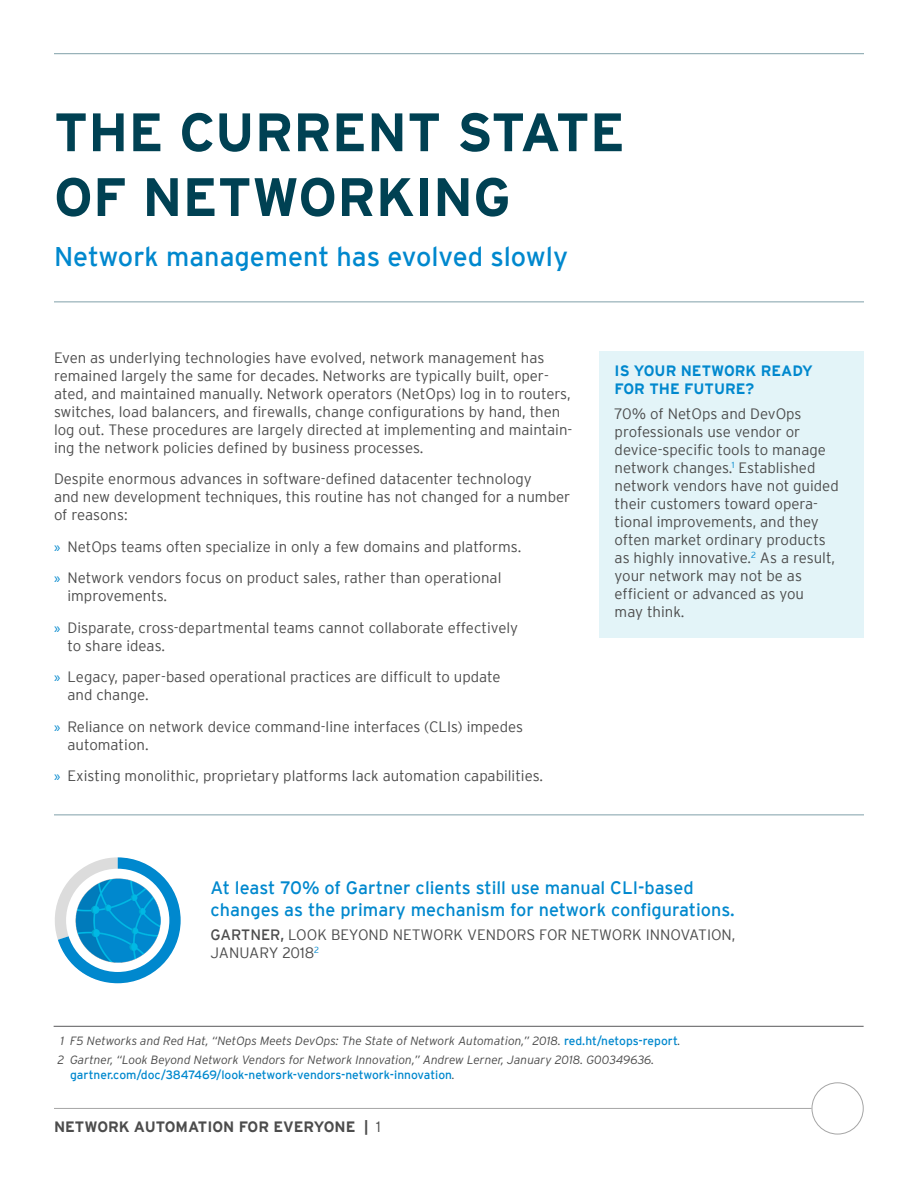
<style>
.page{position:relative;width:918px;height:1188px;background:#fff}
.page>*{position:absolute;margin:0;border:0;box-sizing:border-box;transform-origin:0 0}
.t1{font:700 54px/64.8px "Interstate";color:#004153}
.t2{font:27px "Interstate";color:#0088ce}
.t3{font:18px/21.6px "Interstate";color:#0088ce}
.t4{font:300 15px/18px "Interstate";color:#4c4c4c}
.t5{font:700 15px/18px "Interstate";color:#0088ce}
.t6{font:700 15px "Interstate";color:#4c4c4c}
.t7{font:italic 300 12px/19.5px "Interstate";color:#4c4c4c}
.t8{font:12px "Interstate";color:#0088ce}
.s1{font-family:"Myriad Pro";font-weight:400;color:#0088ce}
.s2{font-weight:400}
.s3{font-weight:400;font-style:normal;color:#0088ce}
.s4{font-weight:300;font-style:italic;color:#4c4c4c}
.s5{font-weight:300}
</style>
<div class="page">
<hr style="left:54px;top:302px;width:810px;height:1px;background:#80a0a9">
<hr style="left:54px;top:1108px;width:758px;height:1px;background:#a5a5a5">
<div style="left:812px;top:1082px;width:52px;height:52px;border:1px solid #a5a5a5;border-radius:50%"></div>
<hr style="left:54px;top:53px;width:810px;height:1px;background:#80a0a9">
<div style="left:599px;top:351px;width:265px;height:286px;background:#e3f4f8"></div>
<hr style="left:54px;top:1026px;width:810px;height:1px;background:#58595b">
<svg style="left:55px;top:857px;width:126px;height:126px"></svg>
<img style="left:75px;top:878px;width:85px;height:85px">
<hr style="left:54px;top:814px;width:810px;height:1px;background:#80a0a9">
<h1 class="t1" style="left:54px;top:99px;width:572px">THE CURRENT STATE<br>OF NETWORKING</h1>
<h2 class="t2" style="left:54px;top:241px;width:516px">Network management has evolved slowly</h2>
<p class="t4" style="left:54px;top:349px;width:520px">Even as underlying technologies have evolved, network management has remained largely the same for decades. Networks are typically built, oper&shy;ated, and maintained manually. Network operators (NetOps) log in to routers, switches, load balancers, and firewalls, change configurations by hand, then log out. These procedures are largely directed at implementing and maintain&shy;ing the network policies defined by business processes.</p>
<p class="t4" style="left:54px;top:470px;width:518px">Despite enormous advances in software-defined datacenter technology<br>and new development techniques, this routine has not changed for a number of reasons:</p>
<p class="t4" style="left:54px;top:531px;width:469px;line-height:31.5px"><span class="s1">»</span> NetOps teams often specialize in only a few domains and platforms. <span class="s1">»</span> Network vendors focus on product sales, rather than operational</p>
<p class="t4" style="left:54px;top:580px;width:466px;line-height:31.5px;text-indent:14px">improvements.<br><span class="s1">»</span> Disparate, cross-departmental teams cannot collaborate effectively</p>
<p class="t4" style="left:54px;top:630px;width:448px;line-height:31.5px;text-indent:14px">to share ideas.<br><span class="s1">»</span> Legacy, paper-based operational practices are difficult to update</p>
<p class="t4" style="left:54px;top:679px;width:471px;line-height:31.5px;text-indent:14px">and change.<br><span class="s1">»</span> Reliance on network device command-line interfaces (CLIs) impedes</p>
<p class="t4" style="left:54px;top:729px;width:491px;line-height:31.5px;text-indent:14px">automation.<br><span class="s1">»</span> Existing monolithic, proprietary platforms lack automation capabilities.</p>
<p class="t5" style="left:615px;top:362px;width:200px">IS YOUR NETWORK READY<br>FOR THE FUTURE?</p>
<p class="t4" style="left:615px;top:405px;width:226px">70% of NetOps and DevOps professionals use vendor or device-specific tools to manage network changes.<sup>1</sup> Established network vendors have not guided their customers toward opera&shy;tional improvements, and they often market ordinary products as highly innovative.<sup>2</sup> As a result, your network may not be as efficient or advanced as you<br>may think.</p>
<p class="t3" style="left:211px;top:877px;width:526px">At least 70% of Gartner clients still use manual CLI-based changes as the primary mechanism for network configurations.</p>
<p class="t4" style="left:211px;top:926px;width:526px"><span class="s2">GARTNER,</span> LOOK BEYOND NETWORK VENDORS FOR NETWORK INNOVATION,<br>JANUARY 2018<sup>2</sup></p>
<p class="t7" style="left:57px;top:1031px;width:625px">1 F5 Networks and Red Hat, “NetOps Meets DevOps: The State of Network Automation,” 2018. <span class="s3">red.ht/netops-report</span>.<br>2 Gartner, “Look Beyond Network Vendors for Network Innovation,” Andrew Lerner, January 2018. G00349636.</p>
<p class="t8" style="left:70px;top:1068px;width:386px">gartner.com/doc/3847469/look-network-vendors-network-innovation<span class="s4">.</span></p>
<p class="t6" style="left:54px;top:1118px;width:328px">NETWORK AUTOMATION FOR EVERYONE | <span class="s5">1</span></p>
</div>
